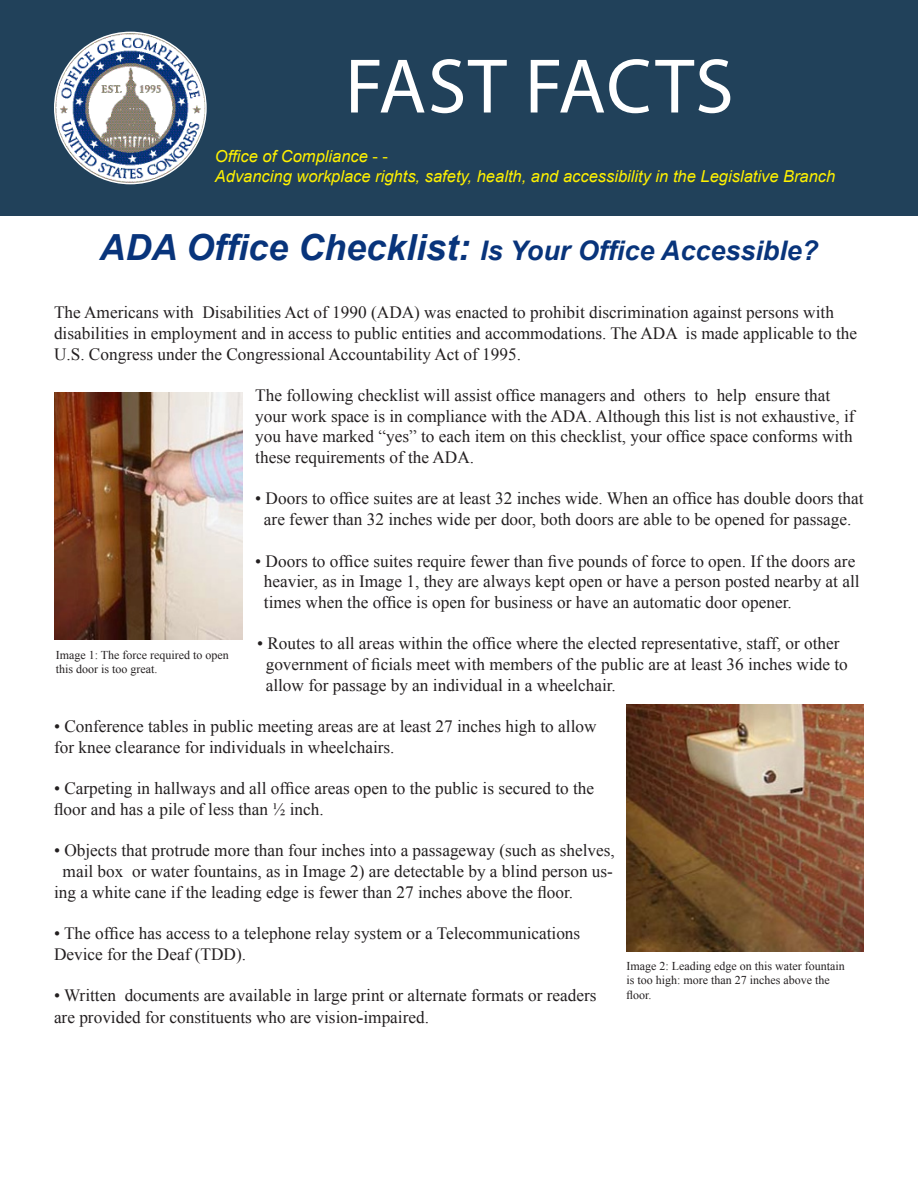
<style>
.page{position:relative;width:918px;height:1188px;background:#fff}
.page>*{position:absolute;margin:0;border:0;box-sizing:border-box;transform-origin:0 0}
.t1{font:78px "Myriad Pro";letter-spacing:.01em;color:#fff}
.t2{font:italic 700 27px "Arial";color:#08347b}
.t3{font:17.25px/20.7px "Times New Roman";color:#231f20}
.t4{font:italic 16.5px/19.8px "Arial";color:#fff101}
.t5{font:12px/14.4px "Times New Roman";color:#231f20}
.s1{font-style:normal}
.s2{font-size:36px}
</style>
<div class="page">
<div style="left:0;top:0;width:918px;height:216px;background:#21415a"></div>
<img style="left:55px;top:32px;width:151px;height:152px;border-radius:76px">
<img style="left:54px;top:393px;width:188px;height:246px">
<img style="left:626px;top:704px;width:238px;height:247px">
<p class="t1" style="left:345px;top:38px;width:390px">FAST FAC TS</p>
<p class="t4" style="left:215px;top:147px;width:622px">Office of Compliance <span class="s1">- -<br></span>Advancing workplace rights, safety, health, and accessibility in the Legislative Branch</p>
<h1 class="t2" style="left:100px;top:232px;width:720px"><span class="s2">ADA Office Checklist:</span> Is Your Office Accessible?</h1>
<p class="t3" style="left:54px;top:302px;width:805px">The Americans with Disabilities Act of 1990 (ADA) was enacted to prohibit discrimination against persons with disabilities in employment and in access to public entities and accommodations. The ADA is made applicable to the<br>U.S. Congress under the Congressional Accountability Act of 1995.</p>
<p class="t3" style="left:255px;top:385px;width:601px">The following checklist will assist office managers and others to help ensure that your work space is in compliance with the ADA. Although this list is not exhaustive, if you have marked “yes” to each item on this checklist, your office space conforms with these requirements of the ADA.</p>
<p class="t3" style="left:255px;top:488px;width:610px;text-align:center">• Doors to office suites are at least 32 inches wide. When an office has double doors that are fewer than 32 inches wide per door, both doors are able to be opened for passage.</p>
<p class="t3" style="left:264px;top:550px;width:597px;text-indent:-9px">• Doors to office suites require fewer than five pounds of force to open. If the doors are heavier, as in Image 1, they are always kept open or have a person posted nearby at all times when the office is open for business or have an automatic door opener.</p>
<p class="t3" style="left:257px;top:633px;width:584px">• Routes to all areas within the office where the elected representative, staff, or other</p>
<p class="t3" style="left:266px;top:654px;width:584px">government of ficials meet with members of the public are at least 36 inches wide to allow for passage by an individual in a wheelchair.</p>
<p class="t3" style="left:54px;top:716px;width:544px">• Conference tables in public meeting areas are at least 27 inches high to allow for knee clearance for individuals in wheelchairs.</p>
<p class="t3" style="left:54px;top:778px;width:542px">• Carpeting in hallways and all office areas open to the public is secured to the floor and has a pile of less than ½ inch.</p>
<p class="t3" style="left:54px;top:840px;width:562px">• Objects that protrude more than four inches into a passageway (such as shelves,</p>
<p class="t3" style="left:63px;top:861px;width:552px">mail box or water fountains, as in Image 2) are detectable by a blind person us-</p>
<p class="t3" style="left:54px;top:881px;width:521px">ing a white cane if the leading edge is fewer than 27 inches above the floor.</p>
<p class="t3" style="left:54px;top:923px;width:528px">• The office has access to a telephone relay system or a Telecommunications<br>Device for the Deaf (TDD).</p>
<p class="t3" style="left:54px;top:985px;width:544px">• Written documents are available in large print or alternate formats or readers</p>
<p class="t3" style="left:54px;top:1006px;width:377px">are provided for constituents who are vision-impaired.</p>
<p class="t5" style="left:56px;top:647px;width:175px">Image 1: The force required to open this door is too great.</p>
<p class="t5" style="left:626px;top:959px;width:220px">Image 2: Leading edge on this water fountain is too high: more than 27 inches above the floor.</p>
</div>
